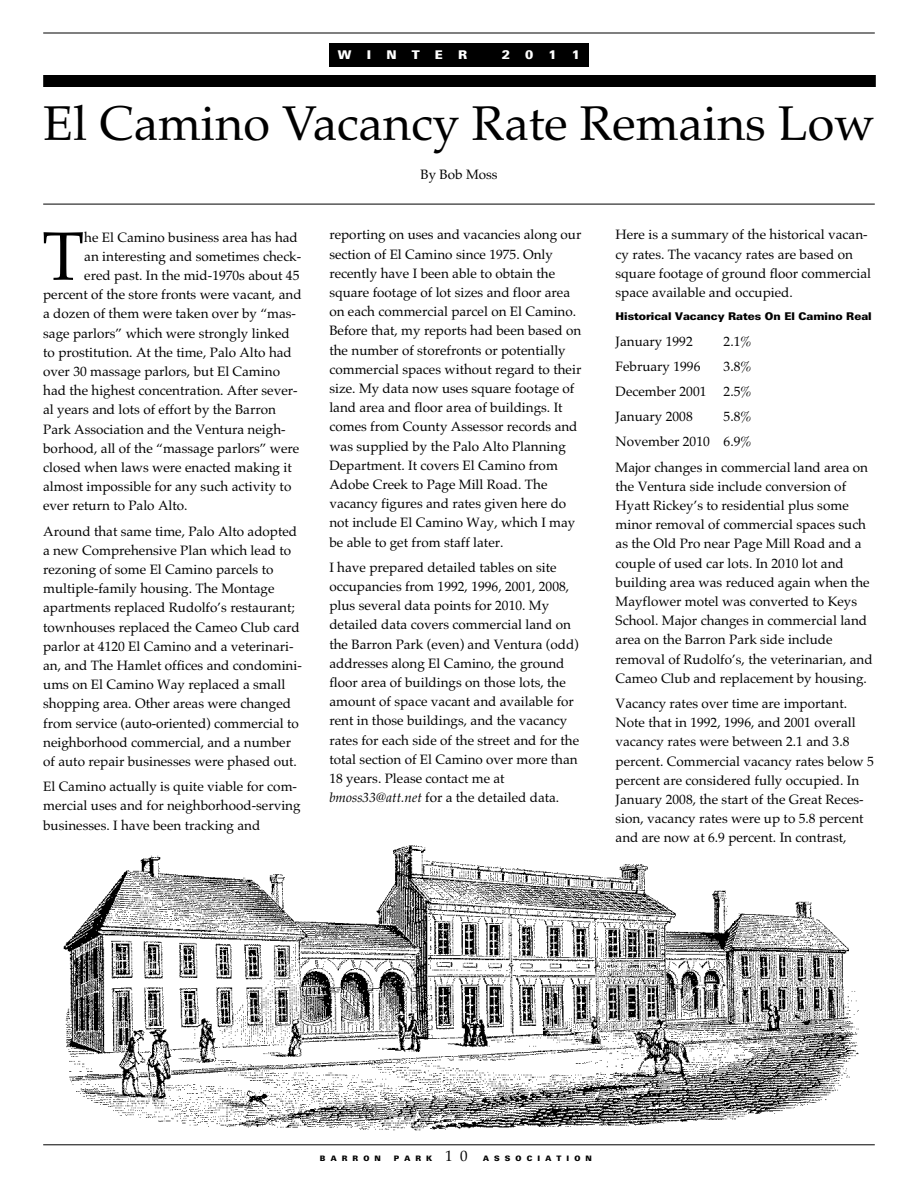
<style>
.page{position:relative;width:918px;height:1188px;background:#fff}
.page>*{position:absolute;margin:0;border:0;box-sizing:border-box;transform-origin:0 0}
.t1{font:68.85px "Palatino";color:#000}
.t2{font:48.6px "Palatino";color:#000}
.t3{font:13.5px/19.2px "Palatino";color:#000}
.t4{font:900 12px "Linotype Univers Basic";color:#fff}
.t5{font:900 10.65px "Linotype Univers Basic";color:#000}
.t6{font:900 7.5px "Linotype Univers Basic";letter-spacing:.685em;color:#000}
.s1{font-style:italic}
.s2{font-family:"Palatino";font-weight:400;font-size:15px}
</style>
<div class="page">
<hr style="left:43px;top:33px;width:832px;height:1px;background:#000">
<hr style="left:43px;top:1145px;width:832px;height:1px;background:#000">
<div style="left:329px;top:43px;width:260px;height:24px;background:#000"></div>
<div style="left:43px;top:75px;width:833px;height:12px;background:#000"></div>
<hr style="left:43px;top:204px;width:832px;height:1px;background:#000">
<img style="left:63px;top:845px;width:796px;height:286px">
<p class="t4" style="left:338px;top:50px;width:15px">W</p>
<p class="t4" style="left:367px;top:50px;width:6px">I</p>
<p class="t4" style="left:386px;top:50px;width:12px">N</p>
<p class="t4" style="left:412px;top:50px;width:10px">T</p>
<p class="t4" style="left:435px;top:50px;width:9px">E</p>
<p class="t4" style="left:458px;top:50px;width:11px">R</p>
<p class="t4" style="left:502px;top:50px;width:10px">2</p>
<p class="t4" style="left:525px;top:50px;width:10px">0</p>
<p class="t4" style="left:548px;top:50px;width:10px">1</p>
<p class="t4" style="left:572px;top:50px;width:10px">1</p>
<h2 class="t2" style="left:43px;top:95px;width:833px">El Camino Vacancy Rate Remains Low</h2>
<p class="t3" style="left:420px;top:165px;width:79px">By Bob Moss</p>
<h1 class="t1" style="left:42px;top:216px;width:44px">T</h1>
<p class="t3" style="left:84px;top:227px;width:215px">he El Camino business area has had</p>
<p class="t3" style="left:84px;top:246px;width:219px">an interesting and sometimes check-</p>
<p class="t3" style="left:84px;top:266px;width:217px">ered past. In the mid-1970s about 45</p>
<p class="t3" style="left:43px;top:285px;width:260px">percent of the store fronts were vacant, and</p>
<p class="t3" style="left:43px;top:304px;width:254px">a dozen of them were taken over by “mas-</p>
<p class="t3" style="left:43px;top:323px;width:248px">sage parlors” which were strongly linked</p>
<p class="t3" style="left:43px;top:342px;width:250px">to prostitution. At the time, Palo Alto had</p>
<p class="t3" style="left:43px;top:362px;width:238px">over 30 massage parlors, but El Camino</p>
<p class="t3" style="left:43px;top:381px;width:256px">had the highest concentration. After sever-</p>
<p class="t3" style="left:43px;top:400px;width:234px">al years and lots of effort by the Barron</p>
<p class="t3" style="left:43px;top:419px;width:244px">Park Association and the Ventura neigh-</p>
<p class="t3" style="left:43px;top:438px;width:258px">borhood, all of the “massage parlors” were</p>
<p class="t3" style="left:43px;top:458px;width:250px">closed when laws were enacted making it</p>
<p class="t3" style="left:43px;top:477px;width:250px">almost impossible for any such activity to</p>
<p class="t3" style="left:43px;top:496px;width:146px">ever return to Palo Alto.</p>
<p class="t3" style="left:43px;top:521px;width:260px">Around that same time, Palo Alto adopted a new Comprehensive Plan which lead to rezoning of some El Camino parcels to multiple-family housing. The Montage apartments replaced Rudolfo’s restaurant; townhouses replaced the Cameo Club card parlor at 4120 El Camino and a veterinari&shy;an, and The Hamlet offices and condomini&shy;ums on El Camino Way replaced a small shopping area. Other areas were changed from service (auto-oriented) commercial to neighborhood commercial, and a number of auto repair businesses were phased out.</p>
<p class="t3" style="left:43px;top:777px;width:259px">El Camino actually is quite viable for com&shy;mercial uses and for neighborhood-serving businesses. I have been tracking and</p>
<p class="t3" style="left:329px;top:225px;width:253px">reporting on uses and vacancies along our section of El Camino since 1975. Only recently have I been able to obtain the square footage of lot sizes and floor area on each commercial parcel on El Camino.<br>Before that, my reports had been based on the number of storefronts or potentially commercial spaces without regard to their size. My data now uses square footage of land area and floor area of buildings. It comes from County Assessor records and was supplied by the Palo Alto Planning Department. It covers El Camino from Adobe Creek to Page Mill Road. The vacancy figures and rates given here do not include El Camino Way, which I may be able to get from staff later.</p>
<p class="t3" style="left:329px;top:558px;width:251px">I have prepared detailed tables on site occupancies from 1992, 1996, 2001, 2008, plus several data points for 2010. My detailed data covers commercial land on the Barron Park (even) and Ventura (odd) addresses along El Camino, the ground floor area of buildings on those lots, the amount of space vacant and available for rent in those buildings, and the vacancy rates for each side of the street and for the total section of El Camino over more than 18 years. Please contact me at <span class="s1">bmoss33@att.net</span> for a the detailed data.</p>
<p class="t3" style="left:616px;top:225px;width:257px">Here is a summary of the historical vacan&shy;cy rates. The vacancy rates are based on square footage of ground floor commercial space available and occupied.</p>
<p class="t5" style="left:616px;top:313px;width:258px">Historical Vacancy Rates On El Camino Real</p>
<p class="t3" style="left:616px;top:331px;width:79px">January 1992</p>
<p class="t3" style="left:724px;top:331px;width:30px">2.1%</p>
<p class="t3" style="left:616px;top:356px;width:86px">February 1996</p>
<p class="t3" style="left:724px;top:356px;width:30px">3.8%</p>
<p class="t3" style="left:616px;top:382px;width:92px">December 2001</p>
<p class="t3" style="left:724px;top:382px;width:30px">2.5%</p>
<p class="t3" style="left:616px;top:407px;width:79px">January 2008</p>
<p class="t3" style="left:616px;top:404px;width:254px;line-height:25.2px;text-indent:108px">5.8%<br>November 2010 6.9%<br>Major changes in commercial land area on</p>
<p class="t3" style="left:616px;top:476px;width:259px">the Ventura side include conversion of Hyatt Rickey’s to residential plus some minor removal of commercial spaces such as the Old Pro near Page Mill Road and a couple of used car lots. In 2010 lot and building area was reduced again when the Mayflower motel was converted to Keys School. Major changes in commercial land area on the Barron Park side include removal of Rudolfo’s, the veterinarian, and Cameo Club and replacement by housing.</p>
<p class="t3" style="left:616px;top:694px;width:260px">Vacancy rates over time are important.<br>Note that in 1992, 1996, and 2001 overall vacancy rates were between 2.1 and 3.8 percent. Commercial vacancy rates below 5 percent are considered fully occupied. In January 2008, the start of the Great Reces&shy;sion, vacancy rates were up to 5.8 percent and are now at 6.9 percent. In contrast,</p>
<p class="t6" style="left:320px;top:1156px;width:63px">BARRON</p>
<p class="t6" style="left:394px;top:1156px;width:200px">PARK <span class="s2">10</span> ASSOCIATION</p>
</div>
